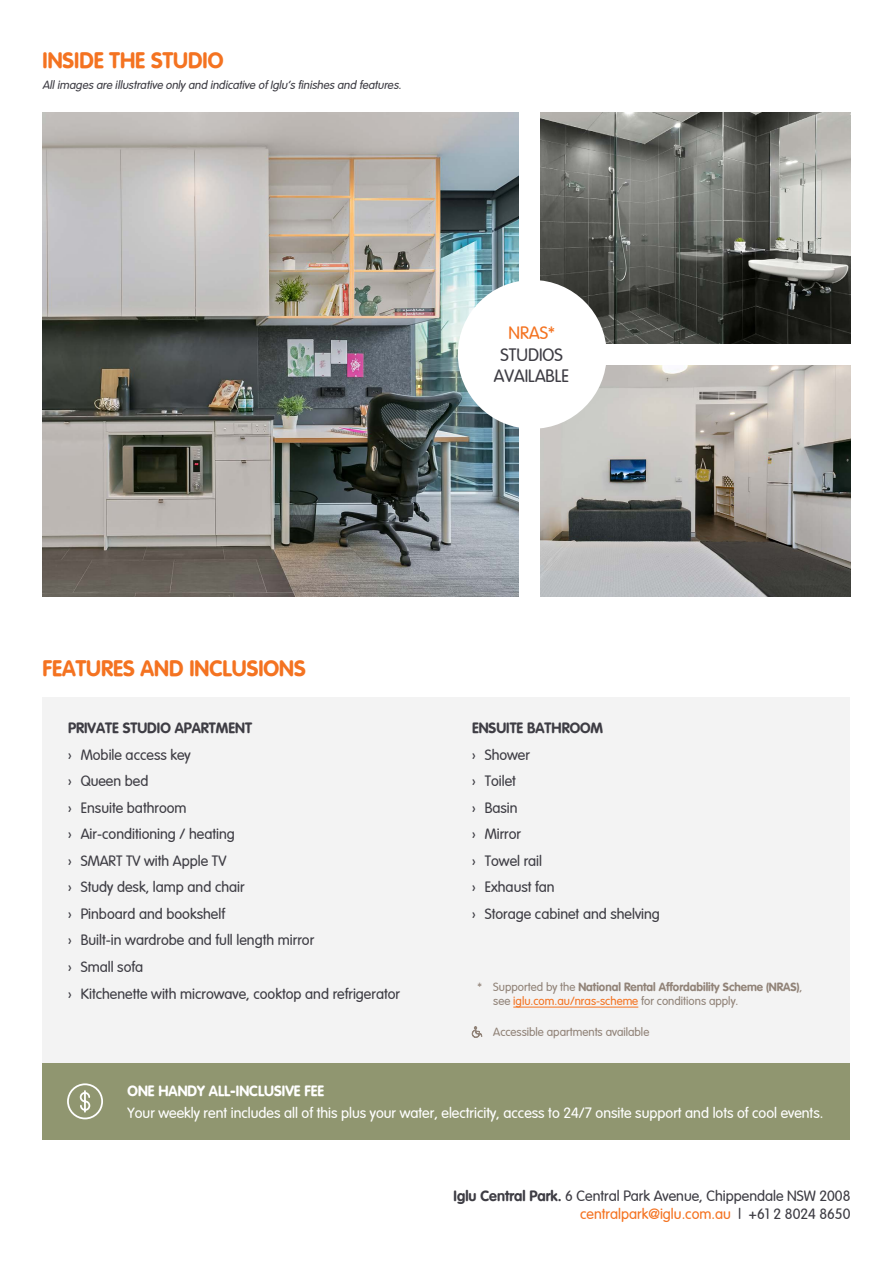
<style>
.page{position:relative;width:893px;height:1263px;background:#fff}
.page>*{position:absolute;margin:0;border:0;box-sizing:border-box;transform-origin:0 0}
.t1{font:700 22.5px "Vag";color:#f47321}
.t2{font:300 18px/21.6px "Vag";color:#3e3d44;text-align:center}
.t3{font:300 15px "Vag";color:#3e3d44}
.t4{font:300 15px "Vag";color:#fff}
.t5{font:700 15px "Vag";color:#3e3d44}
.t6{font:300 15px "Vag";color:#f47321}
.t7{font:700 15px "Vag";color:#fff}
.t8{font:700 12px/14.4px "Vag";color:#918378}
.t9{font:italic 300 12px "Vag";color:#3e3d44}
.t10{font:300 12px "Vag";color:#918378}
.s1{color:#f47321}
.s2{font-weight:300}
.s3{font-weight:300;color:#f47321}
.s4{font-weight:700}
.s5{color:#3e3d44}
</style>
<div class="page">
<div style="left:43px;top:1063px;width:807px;height:77px;background:#909670"></div>
<svg style="left:67px;top:1083px;width:36px;height:37px"></svg>
<div style="left:43px;top:697px;width:807px;height:366px;background:#f3f3f3"></div>
<svg style="left:472px;top:1026px;width:10px;height:12px"></svg>
<img style="left:540px;top:113px;width:310px;height:231px">
<img style="left:540px;top:365px;width:310px;height:231px">
<img style="left:43px;top:113px;width:476px;height:483px">
<div style="left:458px;top:280px;width:149px;height:149px;background:#fff;border-radius:50%"></div>
<hr style="left:513px;top:1007px;width:125px;height:1px;background:#f47321">
<p class="t1" style="left:43px;top:48px;width:182px">INSIDE THE STUDIO</p>
<p class="t9" style="left:43px;top:78px;width:363px">Allimages are illustrative only and indicative of Iglu’s finishes and features.</p>
<p class="t2" style="left:494px;top:322px;width:77px"><span class="s1">NRAS*<br></span>STUDIOS<br>AVAILABLE</p>
<p class="t1" style="left:43px;top:655px;width:265px">FEATURES AND INCLUSIONS</p>
<p class="t5" style="left:68px;top:720px;width:185px">PRIVATE STUDIO APARTMENT</p>
<p class="t3" style="left:68px;top:746px;width:124px">› Mobile access key</p>
<p class="t3" style="left:68px;top:773px;width:82px">› Queen bed</p>
<p class="t3" style="left:68px;top:799px;width:120px">› Ensuite bathroom</p>
<p class="t3" style="left:68px;top:826px;width:168px">› Air-conditioning / heating</p>
<p class="t3" style="left:68px;top:852px;width:160px">› SMART TV with Apple TV</p>
<p class="t3" style="left:68px;top:879px;width:178px">› Study desk, lamp and chair</p>
<p class="t3" style="left:68px;top:905px;width:159px">› Pinboard and bookshelf</p>
<p class="t3" style="left:68px;top:932px;width:248px">› Built-in wardrobe and full length mirror</p>
<p class="t3" style="left:68px;top:958px;width:77px">› Small sofa</p>
<p class="t3" style="left:68px;top:985px;width:334px">› Kitchenette with microwave, cooktop and refrigerator</p>
<p class="t5" style="left:472px;top:720px;width:133px">ENSUITE BATHROOM</p>
<p class="t3" style="left:472px;top:746px;width:60px">› Shower</p>
<p class="t3" style="left:472px;top:773px;width:46px">› Toilet</p>
<p class="t3" style="left:472px;top:799px;width:47px">› Basin</p>
<p class="t3" style="left:472px;top:826px;width:51px">› Mirror</p>
<p class="t3" style="left:472px;top:852px;width:72px">› Towel rail</p>
<p class="t3" style="left:472px;top:879px;width:84px">› Exhaust fan</p>
<p class="t3" style="left:472px;top:905px;width:189px">› Storage cabinet and shelving</p>
<p class="t10" style="left:478px;top:980px;width:6px">*</p>
<p class="t8" style="left:493px;top:979px;width:311px"><span class="s2">Supported by the</span> National Rental Affordability Scheme (NRAS)<span class="s2">, see</span> <span class="s3">iglu.com.au/nras-scheme</span> <span class="s2">for conditions apply.</span></p>
<p class="t10" style="left:493px;top:1025px;width:158px">Accessible apartments available</p>
<p class="t7" style="left:128px;top:1082px;width:198px">ONE HANDY ALL-INCLUSIVE FEE</p>
<p class="t4" style="left:128px;top:1104px;width:697px">Your weekly rent includes all of this plus your water, electricity, access to 24/7 onsite support and lots of cool events.</p>
<p class="t3" style="left:454px;top:1188px;width:398px"><span class="s4">Iglu Central Park.</span> 6 Central Park Avenue, Chippendale NSW 2008</p>
<p class="t6" style="left:580px;top:1206px;width:272px">centralpark@iglu.com.au <span class="s5">| +61 2 8024 8650</span></p>
</div>
